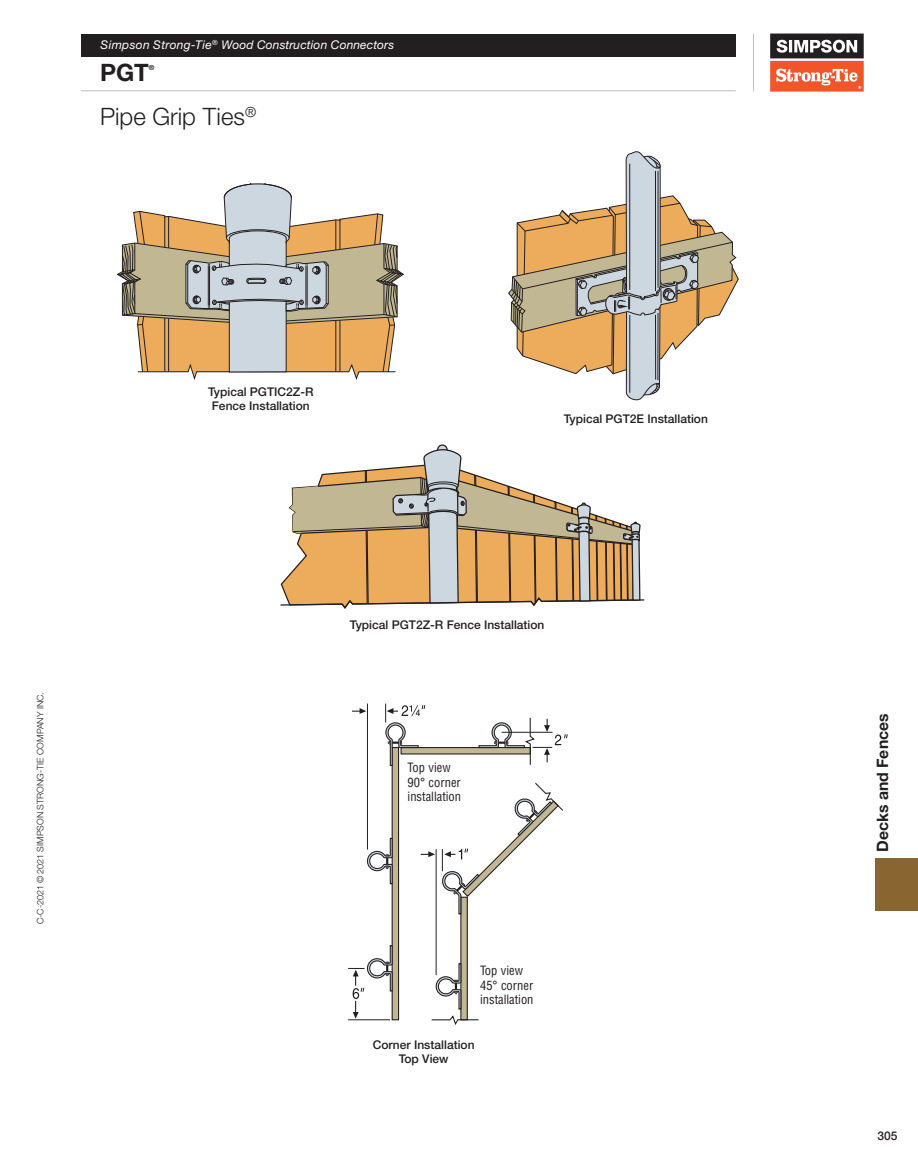
<style>
.page{position:relative;width:918px;height:1175px;background:#fff}
.page>*{position:absolute;margin:0;border:0;box-sizing:border-box;transform-origin:0 0}
.t1{font:300 24px "Helvetica Neue LT Std";color:#231f20}
.t2{font:700 24px "Helvetica Neue LT Std";color:#231f20}
.t3{font:700 15.75px "Helvetica Neue LT Std";color:#231f20}
.t4{font:condensed 12.45px/14.2px "Helvetica LT Std";color:#231f20}
.t5{font:500 12px/13.5px "Helvetica Neue LT Std";color:#231f20;text-align:center}
.t6{font:italic 12px "Helvetica Neue LT Std";letter-spacing:.01em;color:#fff}
.t7{font:300 9px "Helvetica Neue LT Std";color:#231f20}
.t8{font:700 7.05px "Helvetica Neue LT Std";color:#231f20}
</style>
<div class="page">
<div style="left:81px;top:34px;width:655px;height:22px;background:#231f20"></div>
<hr style="left:753px;top:34px;width:1px;height:57px;background:#bcbdc0">
<hr style="left:81px;top:90px;width:655px;height:1px;background:#bcbdc0">
<svg style="left:770px;top:33px;width:94px;height:1px"></svg>
<svg style="left:770px;top:34px;width:94px;height:58px"></svg>
<div style="left:875px;top:858px;width:43px;height:53px;background:#896531"></div>
<svg style="left:437px;top:445px;width:10px;height:10px"></svg>
<div style="left:437px;top:444px;width:11px;height:12px;border:1px solid #231f20;border-radius:50%"></div>
<svg style="left:280px;top:448px;width:364px;height:161px"></svg>
<div style="left:461px;top:897px;width:6px;height:122px;background:#c1b893"></div>
<div style="left:460px;top:896px;width:8px;height:124px;border:1px solid #231f20"></div>
<svg style="left:431px;top:962px;width:48px;height:63px"></svg>
<div style="left:392px;top:747px;width:7px;height:272px;background:#c1b893"></div>
<div style="left:392px;top:747px;width:7px;height:273px;border:1px solid #231f20"></div>
<svg style="left:366px;top:837px;width:27px;height:47px"></svg>
<div style="left:401px;top:747px;width:129px;height:7px;background:#c1b893"></div>
<div style="left:401px;top:747px;width:130px;height:7px;border:1px solid #231f20"></div>
<svg style="left:478px;top:717px;width:90px;height:48px"></svg>
<hr style="left:367px;top:703px;width:1px;height:146px;background:#231f20">
<svg style="left:352px;top:708px;width:14px;height:6px"></svg>
<svg style="left:385px;top:703px;width:40px;height:63px"></svg>
<hr style="left:436px;top:849px;width:1px;height:126px;background:#231f20">
<svg style="left:421px;top:782px;width:142px;height:133px"></svg>
<hr style="left:348px;top:1019px;width:42px;height:1px;background:#231f20">
<svg style="left:348px;top:944px;width:45px;height:74px"></svg>
<svg style="left:116px;top:183px;width:288px;height:197px"></svg>
<svg style="left:508px;top:151px;width:231px;height:249px"></svg>
<p class="t6" style="left:101px;top:37px;width:295px">Simpson Strong-Tie<sup>®</sup> Wood Construction Connectors</p>
<h1 class="t2" style="left:100px;top:58px;width:50px">PGT</h1>
<p class="t8" style="left:149px;top:63px;width:7px">®</p>
<h1 class="t1" style="left:100px;top:102px;width:158px">Pipe Grip Ties<sup>®</sup></h1>
<p class="t7" style="left:35px;top:924px;width:234px;rotate:-90deg">C-C-2021 © 2021 SIMPSON STRONG-TIE COMPANY INC.</p>
<p class="t5" style="left:208px;top:385px;width:107px">Typical PGTIC2Z-R<br>Fence Installation</p>
<p class="t5" style="left:564px;top:412px;width:146px">Typical PGT2E Installation</p>
<p class="t5" style="left:350px;top:617px;width:196px">Typical PGT2Z-R Fence Installation</p>
<p class="t4" style="left:408px;top:760px;width:55px">Top view<br>90° corner installation</p>
<p class="t4" style="left:480px;top:963px;width:55px">Top view<br>45° corner installation</p>
<p class="t5" style="left:373px;top:1038px;width:103px">Corner Installation<br>Top View</p>
<h2 class="t3" style="left:873px;top:852px;width:140px;rotate:-90deg">Decks and Fences</h2>
<p class="t5" style="left:878px;top:1129px;width:22px">305</p>
</div>
